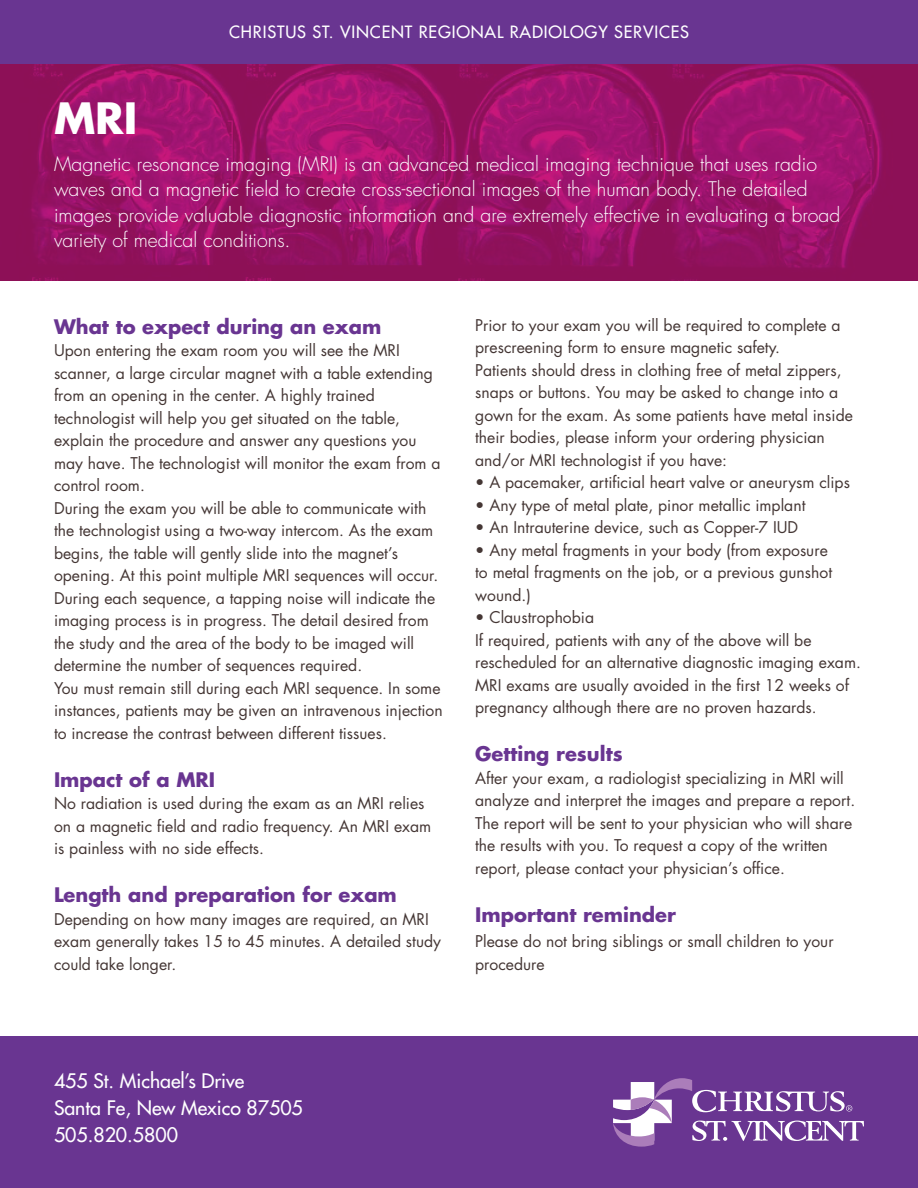
<style>
.page{position:relative;width:918px;height:1188px;background:#fff}
.page>*{position:absolute;margin:0;border:0;box-sizing:border-box;transform-origin:0 0}
.t1{font:700 42px "Futura Std";color:#fff}
.t2{font:300 19.5px/25.5px "Futura Std";color:#fff}
.t3{font:700 19.5px "Futura Std";color:#693591}
.t4{font:500 19.5px "Futura Std";color:#fff}
.t5{font:500 16.5px "Futura Std";letter-spacing:.05em;color:#fff}
.t6{font:15.75px/22.5px "Futura Std";color:#443634}
</style>
<div class="page">
<div style="left:0;top:0;width:918px;height:80px;background:#693591"></div>
<svg style="left:0;top:65px;width:918px;height:216px;background:#9a1265"></svg>
<div style="left:0;top:1037px;width:918px;height:151px;background:#693591"></div>
<svg style="left:613px;top:1078px;width:251px;height:69px"></svg>
<p class="t5" style="left:229px;top:22px;width:461px">CHRISTUS ST. VINCENT REGIONAL RADIOLOGY SERVICES</p>
<p class="t1" style="left:54px;top:90px;width:85px">MRI</p>
<p class="t2" style="left:54px;top:151px;width:788px">Magnetic resonance imaging (MRI) is an advanced medical imaging technique that uses radio waves and a magnetic field to create cross-sectional images of the human body. The detailed images provide valuable diagnostic information and are extremely effective in evaluating a broad variety of medical conditions.</p>
<p class="t3" style="left:54px;top:314px;width:329px">What to expect during an exam</p>
<p class="t6" style="left:54px;top:339px;width:388px">Upon entering the exam room you will see the MRI scanner, a large circular magnet with a table extending from an opening in the center. A highly trained technologist will help you get situated on the table, explain the procedure and answer any questions you may have. The technologist will monitor the exam from a control room.</p>
<p class="t6" style="left:54px;top:497px;width:386px">During the exam you will be able to communicate with the technologist using a two-way intercom. As the exam begins, the table will gently slide into the magnet’s opening. At this point multiple MRI sequences will occur.<br>During each sequence, a tapping noise will indicate the imaging process is in progress. The detail desired from the study and the area of the body to be imaged will determine the number of sequences required.</p>
<p class="t6" style="left:54px;top:677px;width:390px">You must remain still during each MRI sequence. In some instances, patients may be given an intravenous injection to increase the contrast between different tissues.</p>
<p class="t3" style="left:54px;top:767px;width:163px">Impact of a MRI</p>
<p class="t6" style="left:54px;top:792px;width:379px">No radiation is used during the exam as an MRI relies on a magnetic field and radio frequency. An MRI exam is painless with no side effects.</p>
<p class="t3" style="left:54px;top:882px;width:344px">Length and preparation for exam</p>
<p class="t6" style="left:54px;top:908px;width:389px">Depending on how many images are required, an MRI exam generally takes 15 to 45 minutes. A detailed study could take longer.</p>
<p class="t6" style="left:475px;top:314px;width:367px">Prior to your exam you will be required to complete a prescreening form to ensure magnetic safety.</p>
<p class="t6" style="left:475px;top:359px;width:379px">Patients should dress in clothing free of metal zippers, snaps or buttons. You may be asked to change into a gown for the exam. As some patients have metal inside their bodies, please inform your ordering physician and/or MRI technologist if you have:</p>
<p class="t6" style="left:475px;top:471px;width:376px">• A pacemaker, artificial heart valve or aneurysm clips</p>
<p class="t6" style="left:475px;top:494px;width:332px">• Any type of metal plate, pinor metallic implant</p>
<p class="t6" style="left:475px;top:516px;width:325px">• An Intrauterine device, such as Copper-7 IUD</p>
<p class="t6" style="left:475px;top:539px;width:358px">• Any metal fragments in your body (from exposure to metal fragments on the job, or a previous gunshot wound.)</p>
<p class="t6" style="left:475px;top:606px;width:120px">• Claustrophobia</p>
<p class="t6" style="left:475px;top:629px;width:387px">If required, patients with any of the above will be rescheduled for an alternative diagnostic imaging exam.</p>
<p class="t6" style="left:475px;top:674px;width:375px">MRI exams are usually avoided in the first 12 weeks of pregnancy although there are no proven hazards.</p>
<p class="t3" style="left:475px;top:741px;width:149px">Getting results</p>
<p class="t6" style="left:475px;top:767px;width:382px">After your exam, a radiologist specializing in MRI will analyze and interpret the images and prepare a report.<br>The report will be sent to your physician who will share the results with you. To request a copy of the written report, please contact your physician’s office.</p>
<p class="t3" style="left:475px;top:901px;width:202px">Important reminder</p>
<p class="t6" style="left:475px;top:930px;width:360px">Please do not bring siblings or small children to your procedure</p>
<p class="t4" style="left:54px;top:1069px;width:192px">455 St. Michael’s Drive</p>
<p class="t4" style="left:54px;top:1096px;width:250px">Santa Fe, New Mexico 87505</p>
<p class="t4" style="left:54px;top:1123px;width:125px">505.820.5800</p>
</div>
